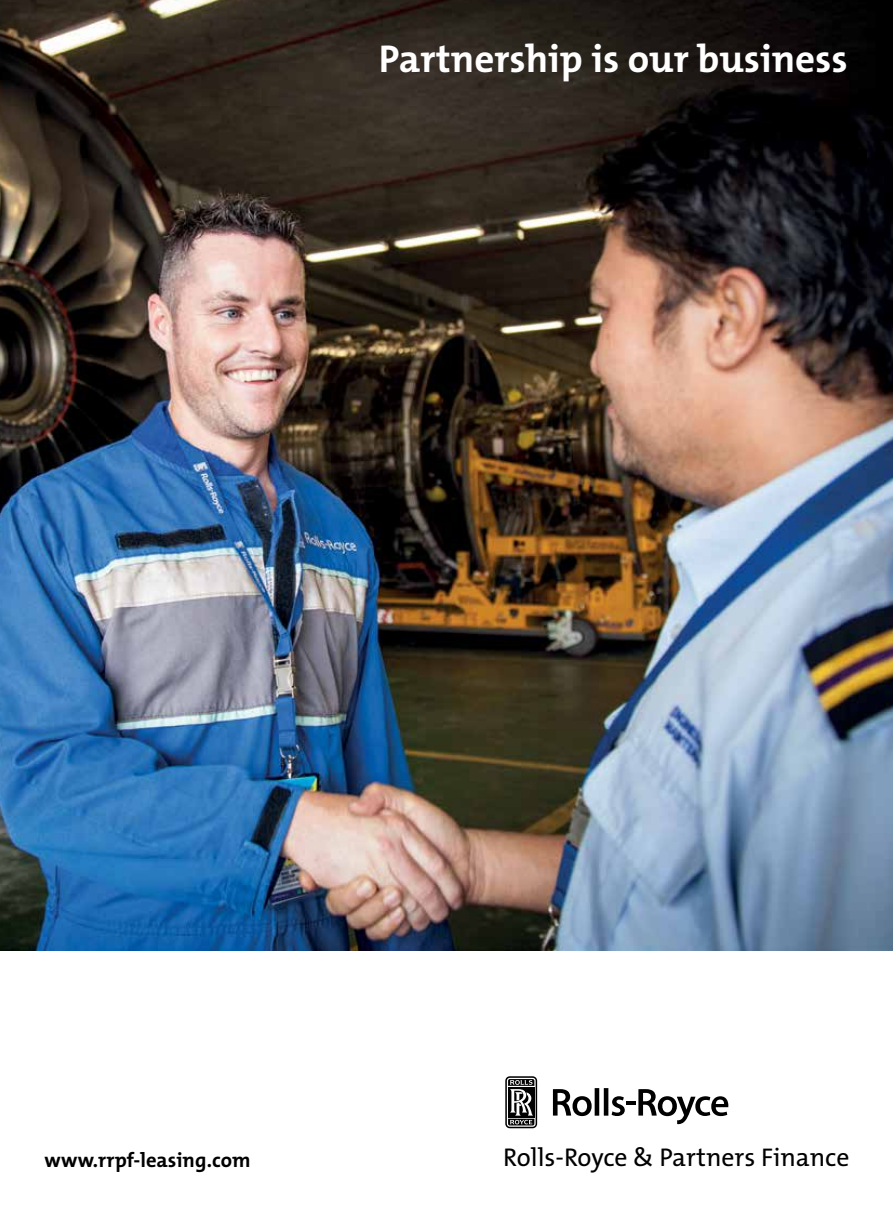
<style>
.page{position:relative;width:893px;height:1212px;background:#fff}
.page>*{position:absolute;margin:0;border:0;box-sizing:border-box;transform-origin:0 0}
.t1{font:700 39px "The Mix B W7";color:#fff}
.t2{font:25.65px "The Mix B W5 Plain";color:#000}
.t3{font:700 20.55px "The Mix B W7";color:#000}
</style>
<div class="page">
<img style="left:0;top:0;width:893px;height:950px">
<svg style="left:553px;top:1088px;width:175px;height:36px"></svg>
<svg style="left:505px;top:1076px;width:32px;height:52px"></svg>
<h1 class="t1" style="left:379px;top:34px;width:470px">Partnership is our business</h1>
<p class="t3" style="left:45px;top:1146px;width:207px">www.rrpf-leasing.com</p>
<p class="t2" style="left:503px;top:1141px;width:348px">Rolls-Royce &amp; Partners Finance</p>
</div>
